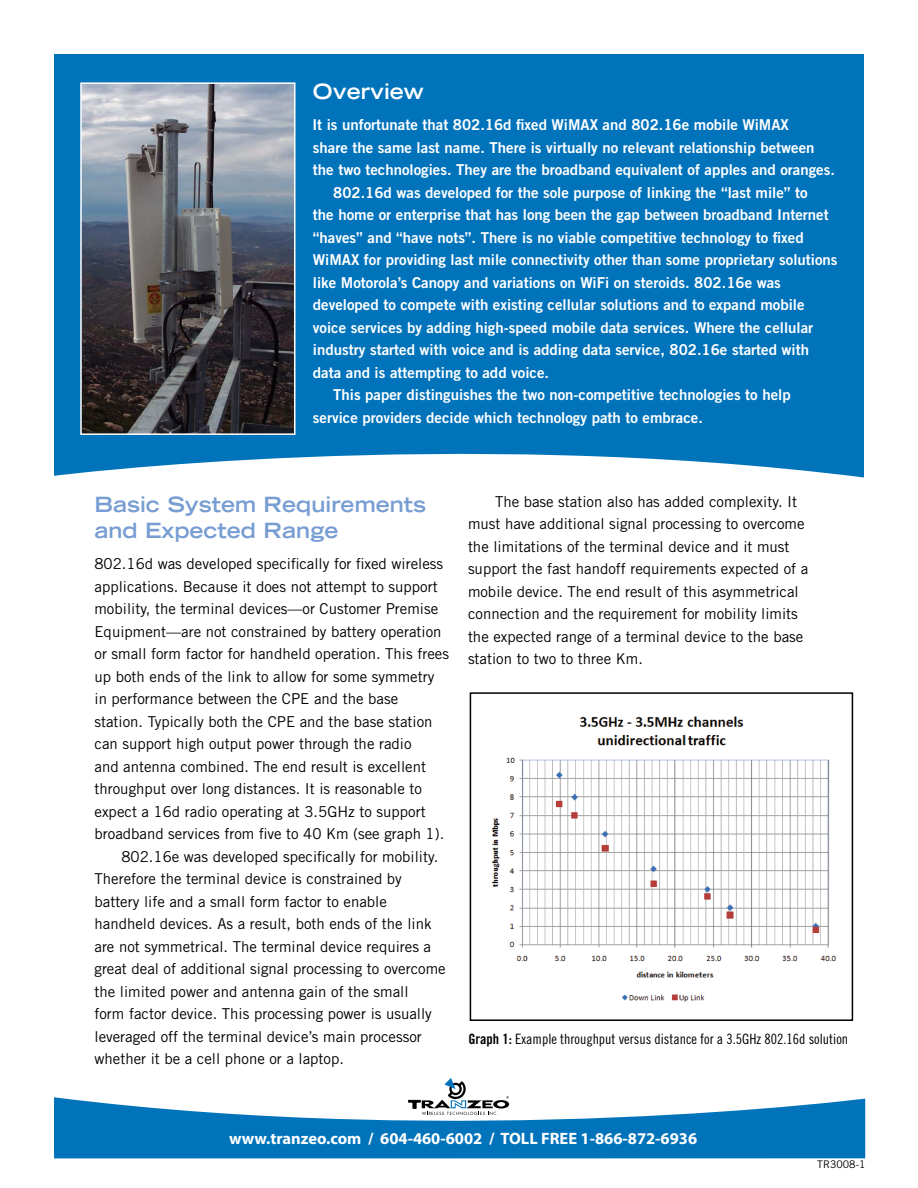
<style>
.page{position:relative;width:918px;height:1188px;background:#fff}
.page>*{position:absolute;margin:0;border:0;box-sizing:border-box;transform-origin:0 0}
.t1{font:700 expanded 21px/26.5px "Trade Gothic LH";color:#779dd2}
.t2{font:700 expanded 21px "Trade Gothic LH";color:#fff}
.t3{font:700 16.5px "Myriad";color:#fff}
.t4{font:15px/22.5px "Trade Gothic";color:#000}
.t5{font:15px "Trade Gothic Bold Two";color:#fff}
.t6{font:14.25px "Trade Gothic Cond Eighteen";color:#000}
.t7{font:10.5px "Trade Gothic";color:#000}
.s1{font-family:"Trade Gothic";font-weight:700}
.s2{font-family:"Trade Gothic Bold Cond Twenty"}
</style>
<div class="page">
<svg style="left:54px;top:410px;width:810px;height:68px;fill:#0073bb"></svg>
<svg style="left:444px;top:1078px;width:65px;height:19px"></svg>
<div style="left:54px;top:54px;width:810px;height:356px;background:#0073bb"></div>
<img style="left:83px;top:85px;width:210px;height:347px">
<div style="left:80px;top:82px;width:216px;height:353px;border:2px solid #fff"></div>
<img style="left:491px;top:716px;width:346px;height:286px">
<svg style="left:54px;top:1097px;width:811px;height:61px;fill:#0073bb"></svg>
<div style="left:470px;top:692px;width:383px;height:329px;border:2px solid #000"></div>
<h1 class="t2" style="left:313px;top:78px;width:112px">Overview</h1>
<p class="t5" style="left:313px;top:115px;width:478px"><span class="s1">I</span>t is unfortunate that 802.16d fixed WiMAX and 802.16e mobile WiMAX</p>
<p class="t5" style="left:313px;top:138px;width:503px">share the same last name. There is virtually no relevant relationship between</p>
<p class="t5" style="left:313px;top:160px;width:524px">the two technologies. They are the broadband equivalent of apples and oranges.</p>
<p class="t5" style="left:333px;top:183px;width:476px">802.16d was developed for the sole purpose of linking the “last mile” to</p>
<p class="t5" style="left:313px;top:205px;width:517px">the home or enterprise that has long been the gap between broadband Internet</p>
<p class="t5" style="left:313px;top:228px;width:492px">“haves” and “have nots”. There is no viable competitive technology to fixed</p>
<p class="t5" style="left:313px;top:250px;width:526px">WiMAX for providing last mile connectivity other than some proprietary solutions</p>
<p class="t5" style="left:313px;top:273px;width:469px">like Motorola’s Canopy and variations on WiFi on steroids. 802.16e was</p>
<p class="t5" style="left:313px;top:295px;width:493px">developed to compete with existing cellular solutions and to expand mobile</p>
<p class="t5" style="left:313px;top:318px;width:502px">voice services by adding high-speed mobile data services. Where the cellular</p>
<p class="t5" style="left:313px;top:340px;width:498px">industry started with voice and is adding data service, 802.16e started with</p>
<p class="t5" style="left:313px;top:363px;width:238px">data and is attempting to add voice.</p>
<p class="t5" style="left:333px;top:385px;width:459px">This paper distinguishes the two non-competitive technologies to help</p>
<p class="t5" style="left:313px;top:408px;width:391px">service providers decide which technology path to embrace.</p>
<h1 class="t1" style="left:94px;top:491px;width:333px">Basic System Requirements and Expected Range</h1>
<p class="t4" style="left:94px;top:553px;width:350px">802.16d was developed specifically for fixed wireless</p>
<p class="t4" style="left:94px;top:575px;width:345px">applications. Because it does not attempt to support</p>
<p class="t4" style="left:94px;top:598px;width:345px">mobility, the terminal devices—or Customer Premise</p>
<p class="t4" style="left:94px;top:620px;width:349px">Equipment—are not constrained by battery operation</p>
<p class="t4" style="left:94px;top:643px;width:356px">or small form factor for handheld operation. This frees</p>
<p class="t4" style="left:94px;top:665px;width:341px">up both ends of the link to allow for some symmetry</p>
<p class="t4" style="left:94px;top:688px;width:305px">in performance between the CPE and the base</p>
<p class="t4" style="left:94px;top:710px;width:340px">station. Typically both the CPE and the base station</p>
<p class="t4" style="left:94px;top:733px;width:319px">can support high output power through the radio</p>
<p class="t4" style="left:94px;top:755px;width:333px">and antenna combined. The end result is excellent</p>
<p class="t4" style="left:94px;top:778px;width:329px">throughput over long distances. It is reasonable to</p>
<p class="t4" style="left:94px;top:800px;width:333px">expect a 16d radio operating at 3.5GHz to support</p>
<p class="t4" style="left:94px;top:823px;width:351px">broadband services from five to 40 Km (see graph 1).</p>
<p class="t4" style="left:122px;top:845px;width:318px">802.16e was developed specifically for mobility.</p>
<p class="t4" style="left:94px;top:868px;width:309px">Therefore the terminal device is constrained by</p>
<p class="t4" style="left:94px;top:890px;width:294px">battery life and a small form factor to enable</p>
<p class="t4" style="left:94px;top:913px;width:339px">handheld devices. As a result, both ends of the link</p>
<p class="t4" style="left:94px;top:935px;width:338px">are not symmetrical. The terminal device requires a</p>
<p class="t4" style="left:94px;top:958px;width:353px">great deal of additional signal processing to overcome</p>
<p class="t4" style="left:94px;top:980px;width:316px">the limited power and antenna gain of the small</p>
<p class="t4" style="left:94px;top:1003px;width:339px">form factor device. This processing power is usually</p>
<p class="t4" style="left:94px;top:1025px;width:329px">leveraged off the terminal device’s main processor</p>
<p class="t4" style="left:94px;top:1048px;width:251px">whether it be a cell phone or a laptop.</p>
<p class="t4" style="left:468px;top:490px;width:342px;text-indent:27px">The base station also has added complexity. It must have additional signal processing to overcome the limitations of the terminal device and it must support the fast handoff requirements expected of a mobile device. The end result of this asymmetrical connection and the requirement for mobility limits the expected range of a terminal device to the base station to two to three Km.</p>
<p class="t6" style="left:468px;top:1031px;width:381px"><span class="s2">Graph 1:</span> Example throughput versus distance for a 3.5GHz 802.16d solution</p>
<p class="t3" style="left:229px;top:1130px;width:469px">www.tranzeo.com / 604-460-6002 / TOLL FREE 1-866-872-6936</p>
<p class="t7" style="left:817px;top:1158px;width:50px">TR3008-1</p>
</div>
